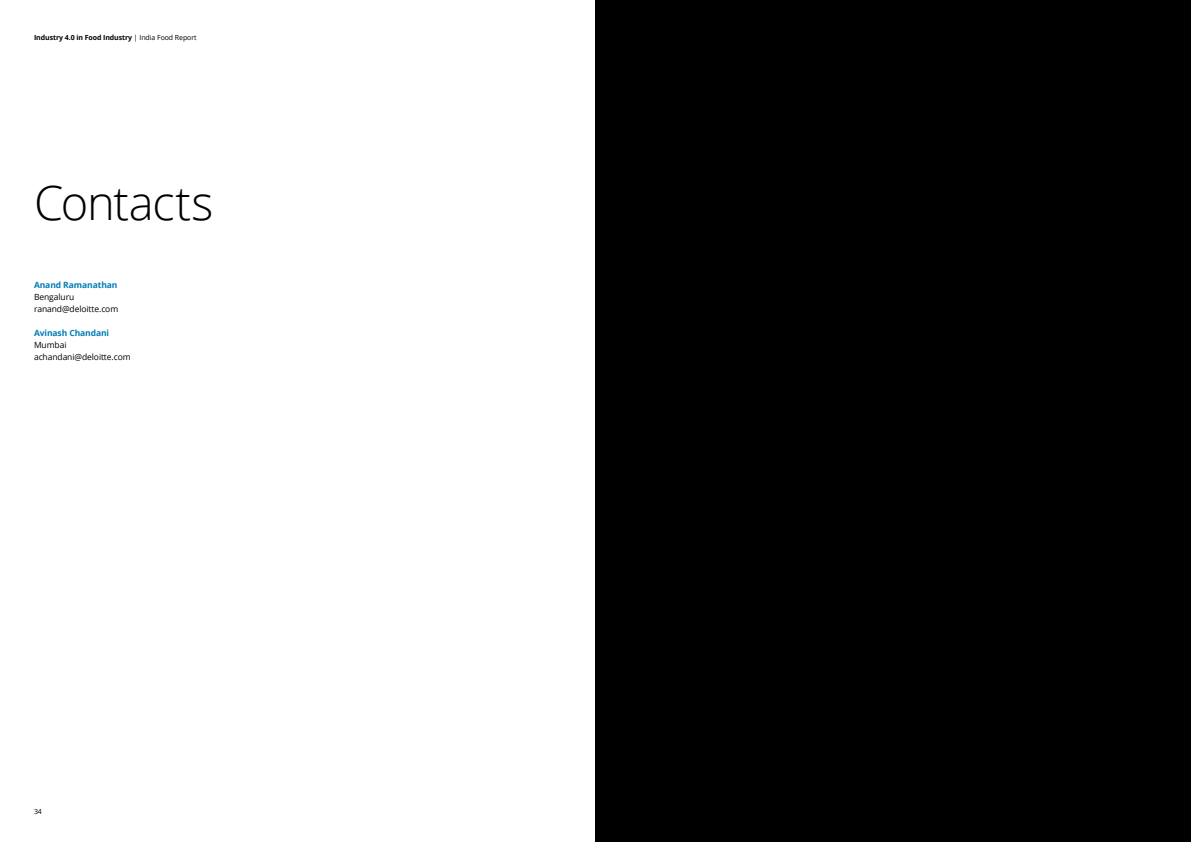
<style>
.page{position:relative;width:1191px;height:842px;background:#fff}
.page>*{position:absolute;margin:0;border:0;box-sizing:border-box;transform-origin:0 0}
.t1{font:300 47px "Open Sans";letter-spacing:-.025em;color:#000}
.t2{font:8.5px/12px "Open Sans";letter-spacing:-.01em;color:#000}
.t3{font:700 8.5px "Open Sans";letter-spacing:-.01em;color:#007db6}
.t4{font:700 7px "Open Sans";letter-spacing:-.01em;color:#000}
.t5{font:7px "Open Sans";color:#000}
.s1{font-weight:400}
</style>
<div class="page">
<div style="left:595px;top:0;width:596px;height:842px;background:#000"></div>
<p class="t4" style="left:34px;top:32px;width:164px">Industry 4.0 in Food Industry <span class="s1">| India Food Report</span></p>
<h1 class="t1" style="left:34px;top:170px;width:181px">Contacts</h1>
<p class="t3" style="left:34px;top:279px;width:85px">Anand Ramanathan</p>
<p class="t2" style="left:34px;top:291px;width:86px">Bengaluru ranand@deloitte.com</p>
<p class="t3" style="left:34px;top:327px;width:77px">Avinash Chandani</p>
<p class="t2" style="left:34px;top:339px;width:98px">Mumbai achandani@deloitte.com</p>
<p class="t5" style="left:34px;top:807px;width:9px">34</p>
</div>
